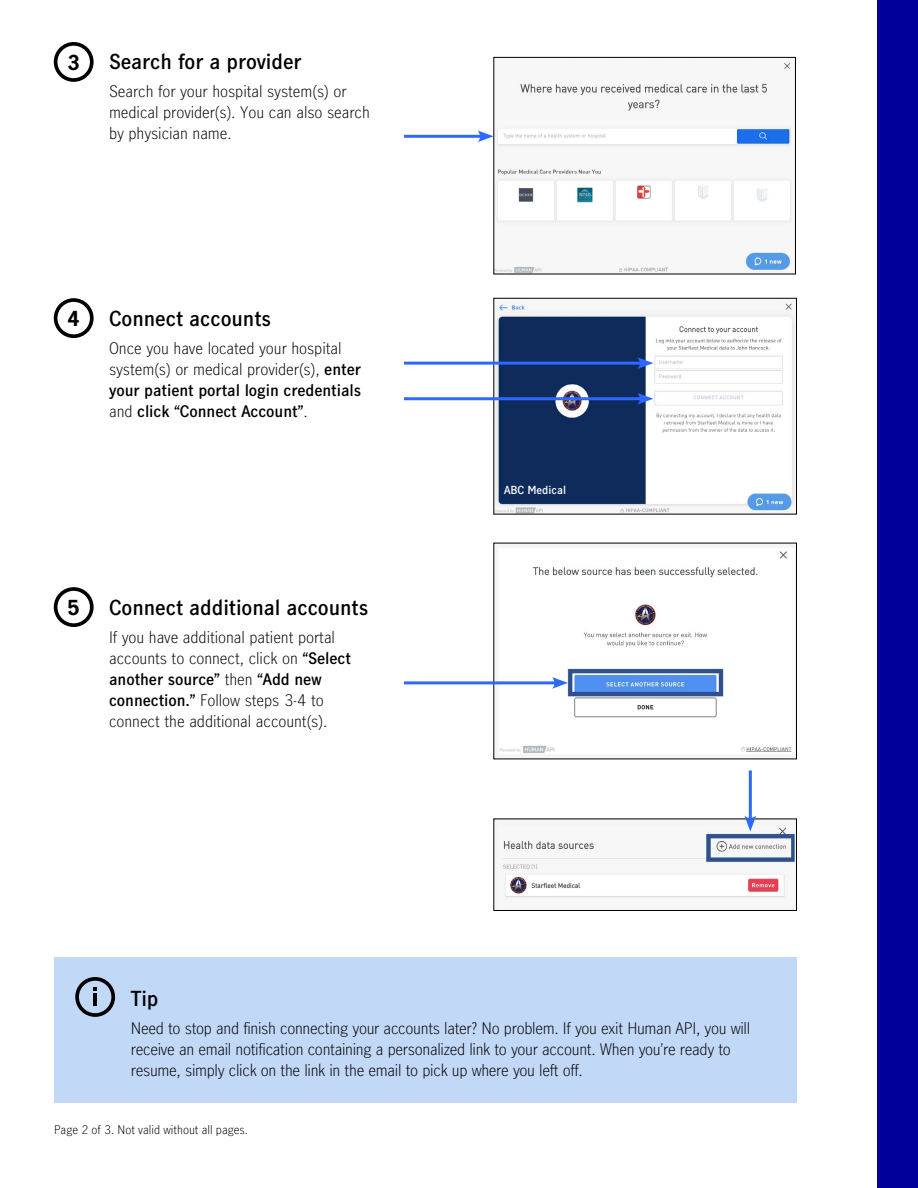
<style>
.page{position:relative;width:918px;height:1188px;background:#fff}
.page>*{position:absolute;margin:0;border:0;box-sizing:border-box;transform-origin:0 0}
.t1{font:600 19.5px "Manulife JH Sans";letter-spacing:-.005em;color:#000}
.t2{font:700 19.5px "Manulife JH Sans";color:#000}
.t3{font:300 15px/21px "Manulife JH Sans";letter-spacing:-.005em;color:#000}
.t4{font:300 11.25px "Manulife JH Sans";color:#000}
.t5{font:600 10.5px "Manulife JH Sans";color:#fff}
.s1{font-weight:600}
</style>
<div class="page">
<div style="left:878px;top:0;width:40px;height:1188px;background:#00009a"></div>
<img style="left:496px;top:61px;width:297px;height:211px">
<div style="left:494px;top:57px;width:302px;height:217px;border:1px solid #000"></div>
<img style="left:496px;top:301px;width:299px;height:211px">
<div style="left:494px;top:298px;width:303px;height:216px;border:1px solid #000"></div>
<img style="left:496px;top:546px;width:299px;height:210px">
<img style="left:501px;top:825px;width:294px;height:74px">
<div style="left:494px;top:819px;width:303px;height:92px;border:1px solid #000"></div>
<svg style="left:54px;top:42px;width:40px;height:40px"></svg>
<svg style="left:54px;top:298px;width:40px;height:40px"></svg>
<svg style="left:54px;top:587px;width:40px;height:40px"></svg>
<hr style="left:404px;top:135px;width:79px;height:3px;background:#2d69ff">
<svg style="left:478px;top:130px;width:16px;height:12px"></svg>
<hr style="left:404px;top:362px;width:239px;height:3px;background:#2d69ff">
<svg style="left:637px;top:357px;width:16px;height:12px"></svg>
<hr style="left:404px;top:397px;width:239px;height:3px;background:#2d69ff">
<svg style="left:637px;top:393px;width:16px;height:12px"></svg>
<hr style="left:404px;top:681px;width:154px;height:3px;background:#2d69ff">
<svg style="left:552px;top:677px;width:16px;height:12px"></svg>
<div style="left:54px;top:957px;width:743px;height:146px;background:#c1d8f7"></div>
<svg style="left:75px;top:977px;width:40px;height:40px"></svg>
<hr style="left:749px;top:770px;width:3px;height:51px;background:#2d69ff">
<svg style="left:744px;top:816px;width:12px;height:16px"></svg>
<h1 class="t2" style="left:67px;top:48px;width:14px">3</h1>
<h1 class="t1" style="left:109px;top:47px;width:194px">Search for a provider</h1>
<p class="t3" style="left:109px;top:80px;width:262px">Search for your hospital system(s) or medical provider(s). You can also search by physician name.</p>
<h1 class="t2" style="left:67px;top:304px;width:14px">4</h1>
<h1 class="t1" style="left:109px;top:305px;width:163px">Connect accounts</h1>
<p class="t3" style="left:109px;top:337px;width:254px">Once you have located your hospital system(s) or medical provider(s), <span class="s1">enter your patient portal login credentials </span>and <span class="s1">click “Connect Account”</span>.</p>
<p class="t5" style="left:504px;top:483px;width:64px">ABC Medical</p>
<h1 class="t2" style="left:67px;top:593px;width:14px">5</h1>
<h1 class="t1" style="left:109px;top:594px;width:261px">Connect additional accounts</h1>
<p class="t3" style="left:109px;top:626px;width:243px">If you have additional patient portal accounts to connect, click on <span class="s1">“Select another source”</span> then <span class="s1">“Add new connection.”</span> Follow steps 3-4 to connect the additional account(s).</p>
<h1 class="t1" style="left:131px;top:985px;width:29px">Tip</h1>
<p class="t3" style="left:131px;top:1017px;width:621px">Need to stop and finish connecting your accounts later? No problem. If you exit Human API, you will receive an email notification containing a personalized link to your account. When you’re ready to resume, simply click on the link in the email to pick up where you left off.</p>
<p class="t4" style="left:54px;top:1122px;width:196px">Page 2 of 3. Not valid without all pages.</p>
</div>
